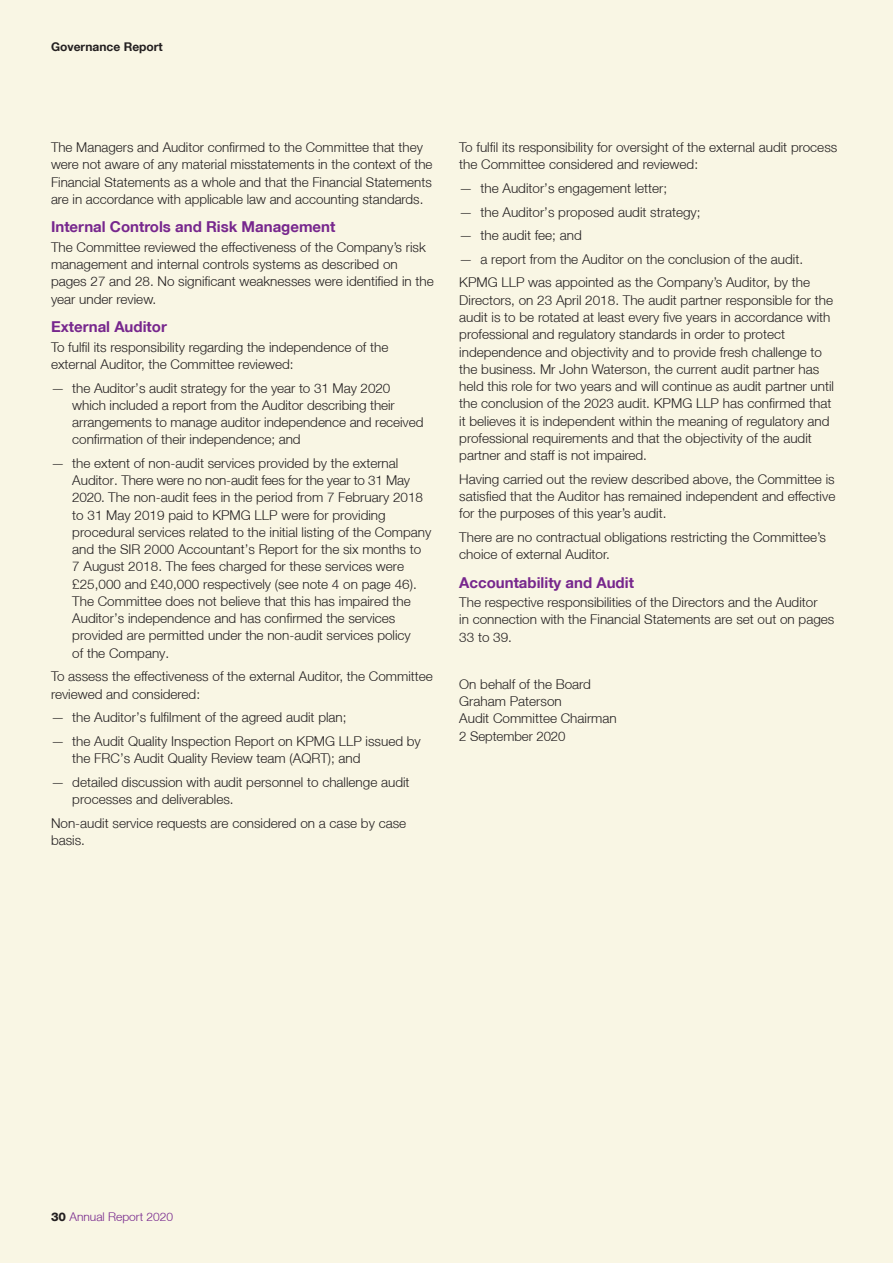
<style>
.page{position:relative;width:893px;height:1263px;background:#f9f6e4}
.page>*{position:absolute;margin:0;border:0;box-sizing:border-box;transform-origin:0 0}
.t1{font:700 15px "Helvetica Neue LT";color:#77278d}
.t2{font:300 13.5px/17.2px "Helvetica Neue LT";color:#231f20}
.t3{font:300 12px "Helvetica Neue LT";color:#77278d}
.t4{font:700 12px "Helvetica Neue LT";color:#231f20}
.s1{font-weight:800;color:#231f20}
</style>
<div class="page">
<p class="t4" style="left:51px;top:39px;width:113px">Governance Report</p>
<p class="t2" style="left:51px;top:138px;width:383px">The Managers and Auditor confirmed to the Committee that they were not aware of any material misstatements in the context of the Financial Statements as a whole and that the Financial Statements are in accordance with applicable law and accounting standards.</p>
<p class="t1" style="left:51px;top:218px;width:286px">Internal Controls and Risk Management</p>
<p class="t2" style="left:51px;top:238px;width:384px">The Committee reviewed the effectiveness of the Company’s risk management and internal controls systems as described on pages 27 and 28. No significant weaknesses were identified in the year under review.</p>
<p class="t1" style="left:51px;top:318px;width:117px">External Auditor</p>
<p class="t2" style="left:51px;top:338px;width:339px">To fulfil its responsibility regarding the independence of the external Auditor, the Committee reviewed:</p>
<p class="t2" style="left:72px;top:379px;width:353px;text-indent:-21px">— the Auditor’s audit strategy for the year to 31 May 2020 which included a report from the Auditor describing their arrangements to manage auditor independence and received confirmation of their independence; and</p>
<p class="t2" style="left:72px;top:454px;width:361px;text-indent:-21px">— the extent of non-audit services provided by the external Auditor. There were no non-audit fees for the year to 31 May 2020. The non-audit fees in the period from 7 February 2018 to 31 May 2019 paid to KPMG LLP were for providing procedural services related to the initial listing of the Company and the SIR 2000 Accountant’s Report for the six months to 7 August 2018. The fees charged for these services were £25,000 and £40,000 respectively (see note 4 on page 46).<br>The Committee does not believe that this has impaired the Auditor’s independence and has confirmed the services provided are permitted under the non-audit services policy<br>of the Company.</p>
<p class="t2" style="left:51px;top:668px;width:383px">To assess the effectiveness of the external Auditor, the Committee reviewed and considered:</p>
<p class="t2" style="left:51px;top:708px;width:297px">— the Auditor’s fulfilment of the agreed audit plan;</p>
<p class="t2" style="left:72px;top:732px;width:350px;text-indent:-21px">— the Audit Quality Inspection Report on KPMG LLP issued by the FRC’s Audit Quality Review team (AQRT); and</p>
<p class="t2" style="left:72px;top:773px;width:339px;text-indent:-21px">— detailed discussion with audit personnel to challenge audit processes and deliverables.</p>
<p class="t2" style="left:51px;top:814px;width:357px">Non-audit service requests are considered on a case by case basis.</p>
<p class="t2" style="left:459px;top:138px;width:380px">To fulfil its responsibility for oversight of the external audit process the Committee considered and reviewed:</p>
<p class="t2" style="left:459px;top:179px;width:210px">— the Auditor’s engagement letter;</p>
<p class="t2" style="left:459px;top:203px;width:243px">— the Auditor’s proposed audit strategy;</p>
<p class="t2" style="left:459px;top:227px;width:124px">— the audit fee; and</p>
<p class="t2" style="left:459px;top:247px;width:352px;line-height:23.7px">— a report from the Auditor on the conclusion of the audit.<br>KPMG LLP was appointed as the Company’s Auditor, by the</p>
<p class="t2" style="left:459px;top:291px;width:376px">Directors, on 23 April 2018. The audit partner responsible for the audit is to be rotated at least every five years in accordance with professional and regulatory standards in order to protect independence and objectivity and to provide fresh challenge to the business. Mr John Waterson, the current audit partner has held this role for two years and will continue as audit partner until the conclusion of the 2023 audit. KPMG LLP has confirmed that it believes it is independent within the meaning of regulatory and professional requirements and that the objectivity of the audit partner and staff is not impaired.</p>
<p class="t2" style="left:459px;top:470px;width:378px;text-align:justify">Having carried out the review described above, the Committee is satisfied that the Auditor has remained independent and effective for the purposes of this year’s audit.</p>
<p class="t2" style="left:459px;top:528px;width:368px">There are no contractual obligations restricting the Committee’s choice of external Auditor.</p>
<p class="t1" style="left:459px;top:573px;width:176px">Accountability and Audit</p>
<p class="t2" style="left:459px;top:593px;width:377px">The respective responsibilities of the Directors and the Auditor<br>in connection with the Financial Statements are set out on pages<br>33 to 39.</p>
<p class="t2" style="left:459px;top:675px;width:159px">On behalf of the Board<br>Graham Paterson<br>Audit Committee Chairman<br>2 September 2020</p>
<p class="t3" style="left:51px;top:1209px;width:124px"><span class="s1">30</span> Annual Report 2020</p>
</div>
